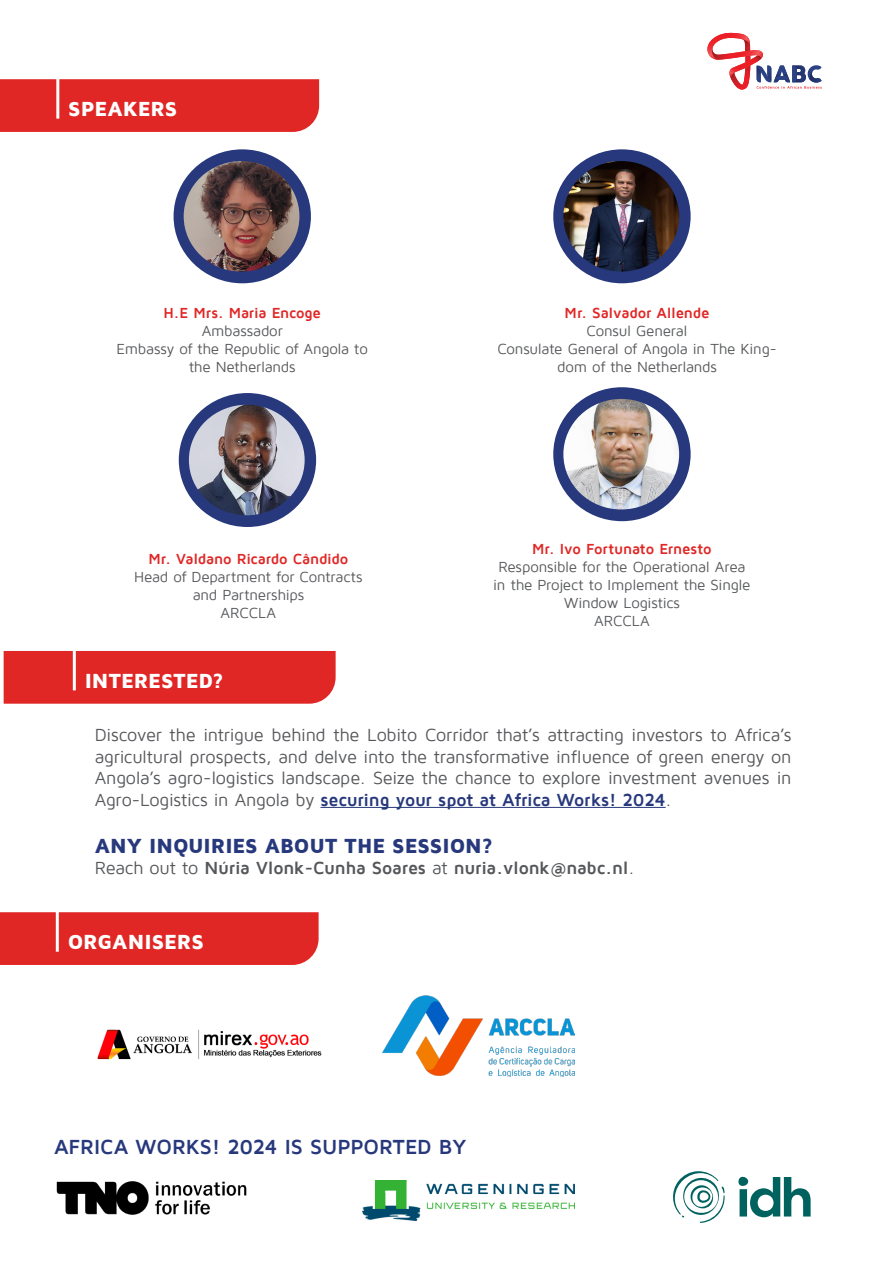
<style>
.page{position:relative;width:893px;height:1263px;background:#fff}
.page>*{position:absolute;margin:0;border:0;box-sizing:border-box;transform-origin:0 0}
.t1{font:900 21px "Maven Pro";letter-spacing:-.005em;color:#fff}
.t2{font:700 21px "Maven Pro";letter-spacing:-.005em;color:#27397c}
.t3{font:900 21px "Maven Pro";letter-spacing:-.005em;color:#27397c}
.t4{font:18px/21.6px "Maven Pro";letter-spacing:-.015em;color:#55575a;text-align:justify}
.t5{font:700 18px "Maven Pro";letter-spacing:-.015em;color:#55575a}
.t6{font:15px/18px "Maven Pro";letter-spacing:-.015em;color:#55575a;text-align:center}
.t7{font:700 15px "Maven Pro";letter-spacing:-.01em;color:#e02726}
.s1{font-weight:700;color:#27397c}
.s2{font-weight:400}
</style>
<div class="page">
<svg style="left:707px;top:33px;width:115px;height:57px"></svg>
<div style="left:0;top:79px;width:319px;height:53px;background:#e02726"></div>
<hr style="left:56px;top:79px;width:3px;height:40px;background:#fff">
<svg style="left:673px;top:1171px;width:138px;height:52px"></svg>
<img style="left:362px;top:1180px;width:212px;height:40px">
<img style="left:56px;top:1181px;width:191px;height:34px">
<div style="left:174px;top:149px;width:137px;height:134px;background:#27397c;border-radius:50%"></div>
<img style="left:184px;top:161px;width:115px;height:111px">
<div style="left:553px;top:387px;width:138px;height:134px;background:#27397c;border-radius:50%"></div>
<img style="left:563px;top:399px;width:116px;height:110px">
<div style="left:179px;top:393px;width:137px;height:134px;background:#27397c;border-radius:50%"></div>
<img style="left:189px;top:405px;width:116px;height:110px">
<div style="left:4px;top:651px;width:332px;height:53px;background:#e02726"></div>
<hr style="left:73px;top:650px;width:3px;height:40px;background:#fff">
<hr style="left:320px;top:807px;width:346px;height:1px;background:#27397c">
<div style="left:0;top:912px;width:319px;height:53px;background:#e02726"></div>
<hr style="left:56px;top:912px;width:3px;height:40px;background:#fff">
<img style="left:97px;top:1029px;width:225px;height:31px">
<img style="left:382px;top:995px;width:192px;height:82px">
<div style="left:553px;top:149px;width:138px;height:134px;background:#27397c;border-radius:50%"></div>
<img style="left:563px;top:161px;width:116px;height:111px">
<p class="t1" style="left:68px;top:98px;width:111px">SPEAKERS</p>
<p class="t7" style="left:163px;top:305px;width:159px">H.E Mrs. Maria Encoge</p>
<p class="t6" style="left:117px;top:322px;width:253px">Ambassador<br>Embassy of the Republic of Angola to the Netherlands</p>
<p class="t7" style="left:149px;top:550px;width:201px">Mr. Valdano Ricardo Cândido</p>
<p class="t6" style="left:134px;top:568px;width:230px">Head of Department for Contracts and Partnerships<br>ARCCLA</p>
<p class="t1" style="left:85px;top:669px;width:140px">INTERESTED?</p>
<p class="t7" style="left:565px;top:305px;width:146px">Mr. Salvador Allende</p>
<p class="t6" style="left:497px;top:322px;width:281px">Consul General<br>Consulate General of Angola in The King&shy;dom of the Netherlands</p>
<p class="t7" style="left:532px;top:541px;width:181px">Mr. Ivo Fortunato Ernesto</p>
<p class="t6" style="left:493px;top:558px;width:259px">Responsible for the Operational Area in the Project to Implement the Single<br>Window Logistics<br>ARCCLA</p>
<p class="t4" style="left:95px;top:725px;width:698px">Discover the intrigue behind the Lobito Corridor that’s attracting investors to Africa’s agricultural prospects, and delve into the transformative influence of green energy on Angola’s agro-logistics landscape. Seize the chance to explore investment avenues in Agro-Logistics in Angola by <span class="s1">securing your spot at Africa Works! 2024</span>.</p>
<p class="t3" style="left:95px;top:834px;width:400px">ANY INQUIRIES ABOUT THE SESSION?</p>
<p class="t5" style="left:95px;top:859px;width:541px"><span class="s2">Reach out to</span> Núria Vlonk‑Cunha Soares <span class="s2">at</span> nuria.vlonk@nabc.nl<span class="s2">.</span></p>
<p class="t1" style="left:68px;top:931px;width:138px">ORGANISERS</p>
<p class="t2" style="left:54px;top:1135px;width:414px">AFRICA WORKS! 2024 IS SUPPORTED BY</p>
</div>
